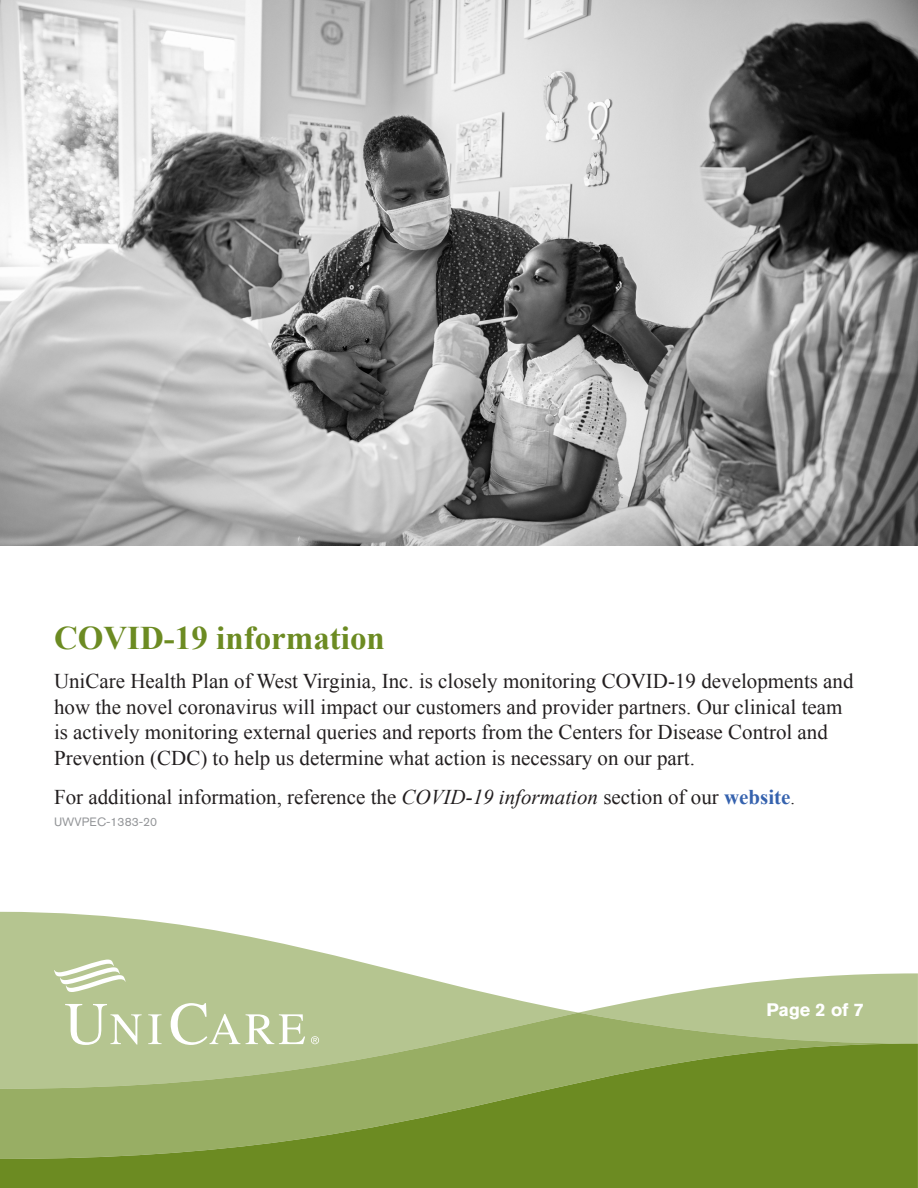
<style>
.page{position:relative;width:918px;height:1188px;background:#fff}
.page>*{position:absolute;margin:0;border:0;box-sizing:border-box;transform-origin:0 0}
.Title_Header{font:700 33px "Times New Roman";color:#6c8b22}
.Body_Text{font:21px/25.5px "Times New Roman";color:#231f20}
.t1{font:700 18px "Akzidenz Grotesk Std";color:#fff}
.Job_ID{font:12px "Akzidenz Grotesk Std";color:#939598}
.s1{font-style:italic}
.s2{font-weight:700;color:#3562ae}
.s3{font-size:18px}
</style>
<div class="page">
<svg style="left:0;top:912px;width:578px;height:101px;fill:#b5c590"></svg>
<svg style="left:578px;top:973px;width:340px;height:40px"></svg>
<svg style="left:0;top:1013px;width:918px;height:31px;background:#adbf84"></svg>
<svg style="left:0;top:1044px;width:918px;height:144px;background:#819c42"></svg>
<svg style="left:65px;top:1004px;width:77px;height:41px"></svg>
<svg style="left:148px;top:1014px;width:14px;height:30px"></svg>
<svg style="left:171px;top:1003px;width:69px;height:42px"></svg>
<svg style="left:246px;top:1014px;width:59px;height:30px"></svg>
<svg style="left:54px;top:960px;width:72px;height:32px"></svg>
<svg style="left:311px;top:1036px;width:8px;height:8px"></svg>
<img style="left:0;top:0;width:918px;height:545px">
<p class="Title_Header" style="left:54px;top:616px;width:332px">COVID-19 information</p>
<p class="Body_Text" style="left:54px;top:668px;width:801px">UniCare Health Plan of West Virginia, Inc. is closely monitoring COVID-19 developments and how the novel coronavirus will impact our customers and provider partners. Our clinical team is actively monitoring external queries and reports from the Centers for Disease Control and Prevention (CDC) to help us determine what action is necessary on our part.</p>
<p class="Body_Text" style="left:54px;top:784px;width:743px">For additional information, reference the <span class="s1">COVID-19 information</span> section of our <span class="s2">website</span><span class="s3">.</span></p>
<p class="Job_ID" style="left:54px;top:814px;width:105px">UWVPEC-1383-20</p>
<p class="t1" style="left:766px;top:999px;width:99px">Page 2 of 7</p>
</div>
